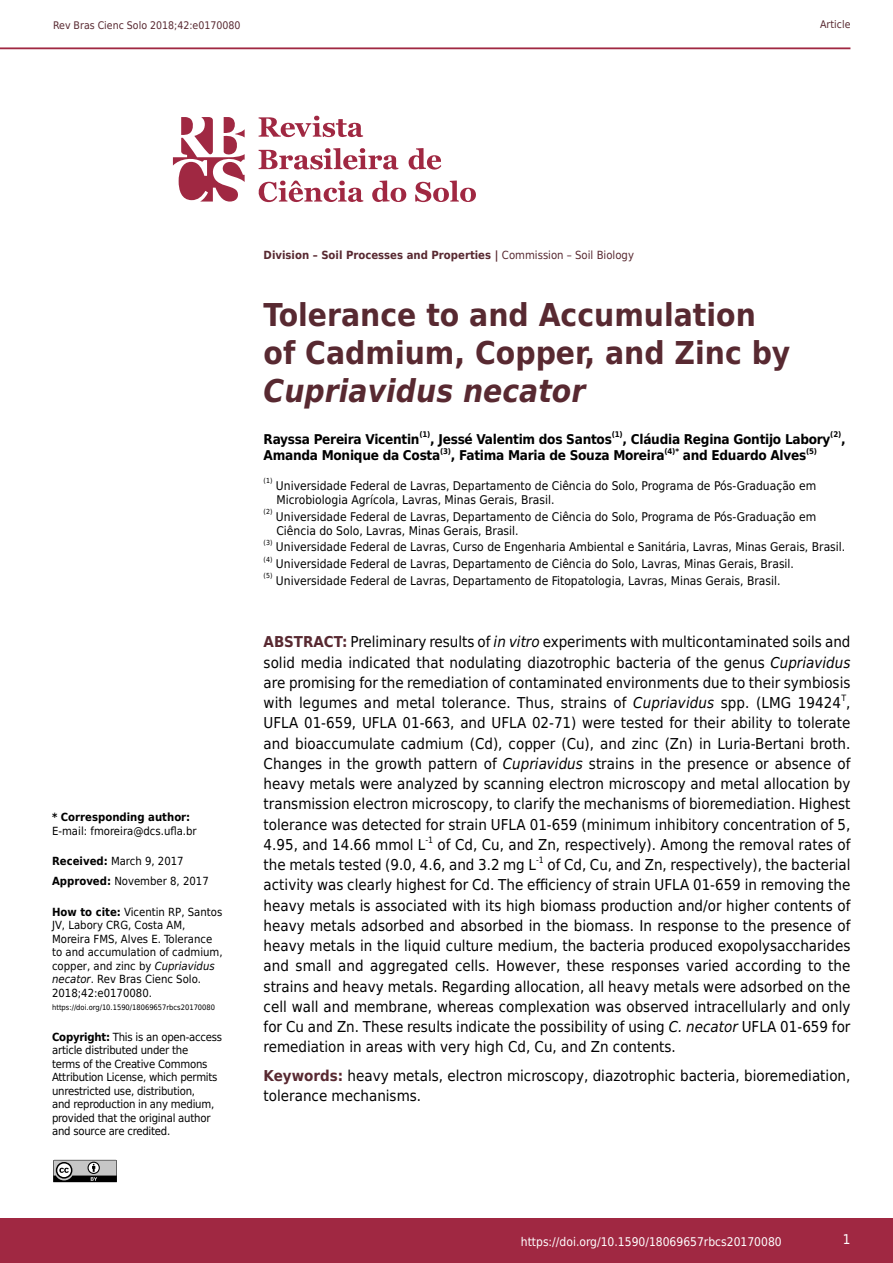
<style>
.page{position:relative;width:893px;height:1263px;background:#fff}
.page>*{position:absolute;margin:0;border:0;box-sizing:border-box;transform-origin:0 0}
.t1{font:700 31.5px/37.8px "DejaVu Sans Condensed";color:#582931}
.t2{font:italic 700 31.5px "DejaVu Sans Condensed";color:#582931}
.t3{font:15px/20.2px "DejaVu Sans Condensed";color:#000;text-align:justify}
.t4{font:700 13.5px "DejaVu Sans Condensed";letter-spacing:-.02em;color:#000}
.t5{font:13.5px "DejaVu Sans Condensed";color:#fff}
.t6{font:12px/14.4px "DejaVu Sans Condensed";color:#000}
.t7{font:12px "DejaVu Sans Condensed";color:#fff}
.t8{font:11.25px/13.5px "DejaVu Sans Condensed";color:#000}
.t9{font:11.25px/13.5px "DejaVu Sans Condensed";letter-spacing:-.02em;color:#000}
.t10{font:700 11.25px "DejaVu Sans Condensed";color:#582931}
.t11{font:700 11.25px "DejaVu Sans Condensed";color:#000}
.t12{font:10.5px "DejaVu Sans Condensed";color:#582931}
.t13{font:8.7px "DejaVu Sans Condensed";color:#000}
.t14{font:700 7.8px "DejaVu Sans Condensed";color:#000}
.t15{font:7.5px "DejaVu Sans Condensed";color:#000}
.t16{font:6.9px "DejaVu Sans Condensed";color:#000}
.s1{font-weight:400}
.s2{font-weight:700}
.s3{font-style:italic}
.s4{font-weight:700;color:#582931}
</style>
<div class="page">
<hr style="left:0;top:47px;width:850px;height:2px;background:#a02842">
<svg style="left:53px;top:1160px;width:64px;height:22px"></svg>
<div style="left:0;top:1218px;width:893px;height:45px;background:#a02842"></div>
<svg style="left:173px;top:115px;width:303px;height:88px"></svg>
<p class="t12" style="left:53px;top:17px;width:189px">Rev Bras Cienc Solo 2018;42:e0170080</p>
<p class="t12" style="left:820px;top:16px;width:32px">Article</p>
<p class="t10" style="left:264px;top:246px;width:372px">Division – Soil Processes and Properties | <span class="s1">Commission – Soil Biology</span></p>
<p class="t11" style="left:52px;top:808px;width:140px">* Corresponding author:</p>
<p class="t8" style="left:52px;top:824px;width:146px">E-mail: fmoreira@dcs.ufla.br</p>
<p class="t8" style="left:52px;top:851px;width:158px;line-height:20px"><span class="s2">Received:</span> March 9, 2017<br><span class="s2">Approved:</span> November 8, 2017</p>
<p class="t8" style="left:52px;top:905px;width:172px"><span class="s2">How to cite:</span> Vicentin RP, Santos<br>JV, Labory CRG, Costa AM,<br>Moreira FMS, Alves E. Tolerance to and accumulation of cadmium, copper, and zinc by <span class="s3">Cupriavidus necator</span>. Rev Bras Cienc Solo.<br>2018;42:e0170080.</p>
<p class="t15" style="left:52px;top:1002px;width:165px">https://doi.org/10.1590/18069657rbcs20170080</p>
<p class="t9" style="left:52px;top:1030px;width:172px"><span class="s2">Copyright:</span> This is an open-access article distributed under the<br>terms of the Creative Commons<br>Attribution License, which permits unrestricted use, distribution,<br>and reproduction in any medium, provided that the original author and source are credited.</p>
<h1 class="t1" style="left:264px;top:295px;width:528px">Tolerance to and Accumulation of Cadmium, Copper, and Zinc by</h1>
<h1 class="t2" style="left:264px;top:366px;width:323px">Cupriavidus necator</h1>
<p class="t4" style="left:264px;top:428px;width:157px">Rayssa Pereira Vicentin</p>
<p class="t14" style="left:419px;top:428px;width:13px">(1)</p>
<p class="t4" style="left:430px;top:428px;width:183px">, Jessé Valentim dos Santos</p>
<p class="t14" style="left:612px;top:428px;width:13px">(1)</p>
<p class="t4" style="left:622px;top:428px;width:209px">, Cláudia Regina Gontijo Labory</p>
<p class="t14" style="left:830px;top:428px;width:13px">(2)</p>
<p class="t4" style="left:841px;top:428px;width:6px">,</p>
<p class="t4" style="left:264px;top:444px;width:178px">Amanda Monique da Costa</p>
<p class="t14" style="left:440px;top:444px;width:13px">(3)</p>
<p class="t4" style="left:451px;top:444px;width:215px">, Fatima Maria de Souza Moreira</p>
<p class="t14" style="left:664px;top:444px;width:16px">(4)*</p>
<p class="t4" style="left:683px;top:444px;width:125px">and Eduardo Alves</p>
<p class="t14" style="left:806px;top:444px;width:13px">(5)</p>
<p class="t16" style="left:264px;top:475px;width:10px">(1)</p>
<p class="t6" style="left:276px;top:478px;width:542px">Universidade Federal de Lavras, Departamento de Ciência do Solo, Programa de Pós-Graduação em<br>Microbiologia Agrícola, Lavras, Minas Gerais, Brasil.</p>
<p class="t16" style="left:264px;top:506px;width:10px">(2)</p>
<p class="t6" style="left:276px;top:509px;width:542px">Universidade Federal de Lavras, Departamento de Ciência do Solo, Programa de Pós-Graduação em<br>Ciência do Solo, Lavras, Minas Gerais, Brasil.</p>
<p class="t16" style="left:264px;top:537px;width:10px">(3)</p>
<p class="t6" style="left:276px;top:540px;width:571px">Universidade Federal de Lavras, Curso de Engenharia Ambiental e Sanitária, Lavras, Minas Gerais, Brasil.</p>
<p class="t16" style="left:264px;top:554px;width:10px">(4)</p>
<p class="t6" style="left:276px;top:556px;width:520px">Universidade Federal de Lavras, Departamento de Ciência do Solo, Lavras, Minas Gerais, Brasil.</p>
<p class="t16" style="left:264px;top:570px;width:10px">(5)</p>
<p class="t6" style="left:276px;top:573px;width:506px">Universidade Federal de Lavras, Departamento de Fitopatologia, Lavras, Minas Gerais, Brasil.</p>
<p class="t3" style="left:264px;top:631px;width:588px"><span class="s4">ABSTRACT:</span> Preliminary results of <span class="s3">in vitro</span> experiments with multicontaminated soils and solid media indicated that nodulating diazotrophic bacteria of the genus <span class="s3">Cupriavidus </span>are promising for the remediation of contaminated environments due to their symbiosis with legumes and metal tolerance. Thus, strains of <span class="s3">Cupriavidus</span> spp. (LMG 19424 ,</p>
<p class="t13" style="left:841px;top:691px;width:6px">T</p>
<p class="t3" style="left:264px;top:712px;width:588px">UFLA 01-659, UFLA 01-663, and UFLA 02-71) were tested for their ability to tolerate and bioaccumulate cadmium (Cd), copper (Cu), and zinc (Zn) in Luria-Bertani broth.<br>Changes in the growth pattern of <span class="s3">Cupriavidus</span> strains in the presence or absence of heavy metals were analyzed by scanning electron microscopy and metal allocation by transmission electron microscopy, to clarify the mechanisms of bioremediation. Highest tolerance was detected for strain UFLA 01-659 (minimum inhibitory concentration of 5, 4.95, and 14.66 mmol L</p>
<p class="t13" style="left:425px;top:832px;width:9px">-1</p>
<p class="t3" style="left:264px;top:834px;width:588px;text-indent:174px">of Cd, Cu, and Zn, respectively). Among the removal rates of the metals tested (9.0, 4.6, and 3.2 mg L</p>
<p class="t13" style="left:536px;top:853px;width:9px">-1</p>
<p class="t3" style="left:264px;top:854px;width:588px;text-indent:284px">of Cd, Cu, and Zn, respectively), the bacterial activity was clearly highest for Cd. The efficiency of strain UFLA 01-659 in removing the heavy metals is associated with its high biomass production and/or higher contents of heavy metals adsorbed and absorbed in the biomass. In response to the presence of heavy metals in the liquid culture medium, the bacteria produced exopolysaccharides and small and aggregated cells. However, these responses varied according to the strains and heavy metals. Regarding allocation, all heavy metals were adsorbed on the cell wall and membrane, whereas complexation was observed intracellularly and only for Cu and Zn. These results indicate the possibility of using <span class="s3">C. necator</span> UFLA 01-659 for remediation in areas with very high Cd, Cu, and Zn contents.</p>
<p class="t3" style="left:264px;top:1065px;width:588px;line-height:19.8px"><span class="s4">Keywords:</span> heavy metals, electron microscopy, diazotrophic bacteria, bioremediation, tolerance mechanisms.</p>
<p class="t7" style="left:521px;top:1231px;width:262px">https://doi.org/10.1590/18069657rbcs20170080</p>
<p class="t5" style="left:843px;top:1228px;width:9px">1</p>
</div>
